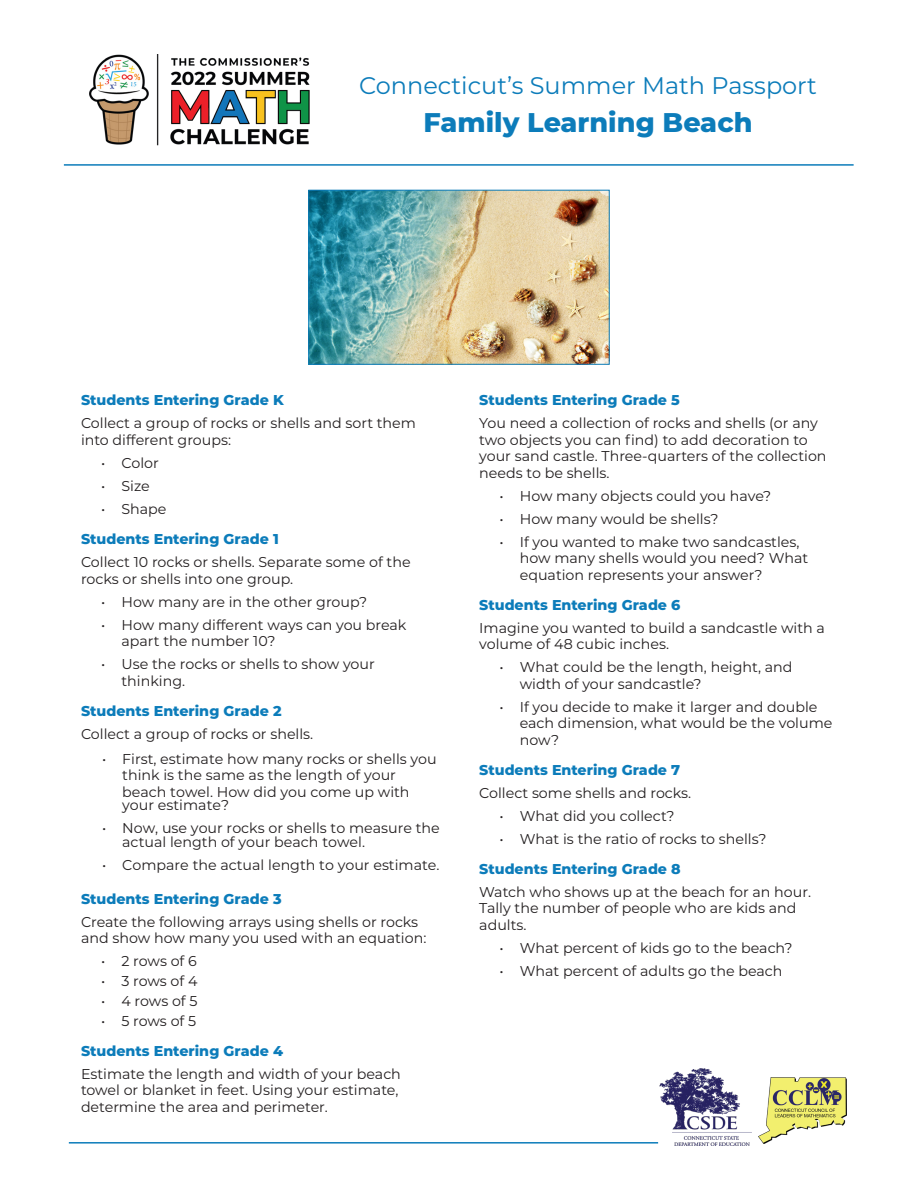
<style>
.page{position:relative;width:918px;height:1188px;background:#fff}
.page>*{position:absolute;margin:0;border:0;box-sizing:border-box;transform-origin:0 0}
.t1{font:800 27px "Montserrat";color:#0c7cba}
.t2{font:24px "Montserrat";color:#0c7cba}
.t3{font:14.25px/16.4px "Montserrat";color:#231f20}
.t4{font:800 14.25px "Montserrat";color:#0c7cba}
</style>
<div class="page">
<hr style="left:69px;top:1142px;width:589px;height:2px;background:#0c7cba">
<hr style="left:64px;top:164px;width:790px;height:2px;background:#0c7cba">
<img style="left:90px;top:54px;width:220px;height:92px">
<img style="left:310px;top:192px;width:298px;height:171px">
<div style="left:308px;top:190px;width:302px;height:175px;border:1px solid #0c7cba"></div>
<img style="left:659px;top:1068px;width:93px;height:78px">
<img style="left:758px;top:1077px;width:88px;height:67px">
<p class="t2" style="left:359px;top:69px;width:459px">Connecticut’s Summer Math Passport</p>
<p class="t1" style="left:424px;top:102px;width:330px">Family Learning Beach</p>
<p class="t4" style="left:81px;top:390px;width:204px">Students Entering Grade K</p>
<p class="t3" style="left:81px;top:415px;width:337px">Collect a group of rocks or shells and sort them into different groups:</p>
<p class="t3" style="left:101px;top:454px;width:59px">• Color</p>
<p class="t3" style="left:101px;top:477px;width:50px">• Size</p>
<p class="t3" style="left:101px;top:500px;width:67px">• Shape</p>
<p class="t4" style="left:81px;top:529px;width:199px">Students Entering Grade 1</p>
<p class="t3" style="left:81px;top:554px;width:331px">Collect 10 rocks or shells. Separate some of the rocks or shells into one group.</p>
<p class="t3" style="left:101px;top:593px;width:267px">• How many are in the other group?</p>
<p class="t3" style="left:122px;top:616px;width:287px;text-indent:-20px">• How many different ways can you break apart the number 10?</p>
<p class="t3" style="left:122px;top:656px;width:255px;text-indent:-20px">• Use the rocks or shells to show your thinking.</p>
<p class="t4" style="left:81px;top:700px;width:202px">Students Entering Grade 2</p>
<p class="t3" style="left:81px;top:725px;width:234px">Collect a group of rocks or shells.</p>
<p class="t3" style="left:122px;top:751px;width:316px;text-indent:-20px">• First, estimate how many rocks or shells you think is the same as the length of your beach towel. How did you come up with</p>
<p class="t3" style="left:122px;top:797px;width:108px">your estimate?</p>
<p class="t3" style="left:122px;top:821px;width:319px;line-height:13.2px;text-indent:-20px">• Now, use your rocks or shells to measure the actual length of your beach towel.</p>
<p class="t3" style="left:102px;top:856px;width:339px">• Compare the actual length to your estimate.</p>
<p class="t4" style="left:81px;top:888px;width:202px">Students Entering Grade 3</p>
<p class="t3" style="left:81px;top:913px;width:347px">Create the following arrays using shells or rocks and show how many you used with an equation:</p>
<p class="t3" style="left:101px;top:953px;width:97px">• 2 rows of 6</p>
<p class="t3" style="left:101px;top:973px;width:98px">• 3 rows of 4</p>
<p class="t3" style="left:101px;top:992px;width:98px">• 4 rows of 5</p>
<p class="t3" style="left:101px;top:1012px;width:97px">• 5 rows of 5</p>
<p class="t4" style="left:81px;top:1040px;width:204px">Students Entering Grade 4</p>
<p class="t3" style="left:81px;top:1065px;width:321px">Estimate the length and width of your beach towel or blanket in feet. Using your estimate, determine the area and perimeter.</p>
<p class="t4" style="left:479px;top:390px;width:202px">Students Entering Grade 5</p>
<p class="t3" style="left:479px;top:415px;width:349px">You need a collection of rocks and shells (or any two objects you can find) to add decoration to your sand castle. Three-quarters of the collection needs to be shells.</p>
<p class="t3" style="left:500px;top:487px;width:273px">• How many objects could you have?</p>
<p class="t3" style="left:500px;top:510px;width:221px">• How many would be shells?</p>
<p class="t3" style="left:520px;top:533px;width:290px;text-indent:-20px">• If you wanted to make two sandcastles, how many shells would you need? What equation represents your answer?</p>
<p class="t4" style="left:479px;top:594px;width:203px">Students Entering Grade 6</p>
<p class="t3" style="left:479px;top:619px;width:347px">Imagine you wanted to build a sandcastle with a volume of 48 cubic inches.</p>
<p class="t3" style="left:520px;top:659px;width:274px;text-indent:-20px">• What could be the length, height, and width of your sandcastle?</p>
<p class="t3" style="left:520px;top:698px;width:314px;text-indent:-20px">• If you decide to make it larger and double each dimension, what would be the volume now?</p>
<p class="t4" style="left:479px;top:759px;width:203px">Students Entering Grade 7</p>
<p class="t3" style="left:479px;top:784px;width:213px">Collect some shells and rocks.</p>
<p class="t3" style="left:500px;top:807px;width:177px">• What did you collect?</p>
<p class="t3" style="left:500px;top:830px;width:269px">• What is the ratio of rocks to shells?</p>
<p class="t4" style="left:479px;top:858px;width:203px">Students Entering Grade 8</p>
<p class="t3" style="left:479px;top:883px;width:333px">Watch who shows up at the beach for an hour.<br>Tally the number of people who are kids and adults.</p>
<p class="t3" style="left:500px;top:939px;width:295px">• What percent of kids go to the beach?</p>
<p class="t3" style="left:500px;top:962px;width:284px">• What percent of adults go the beach</p>
</div>
